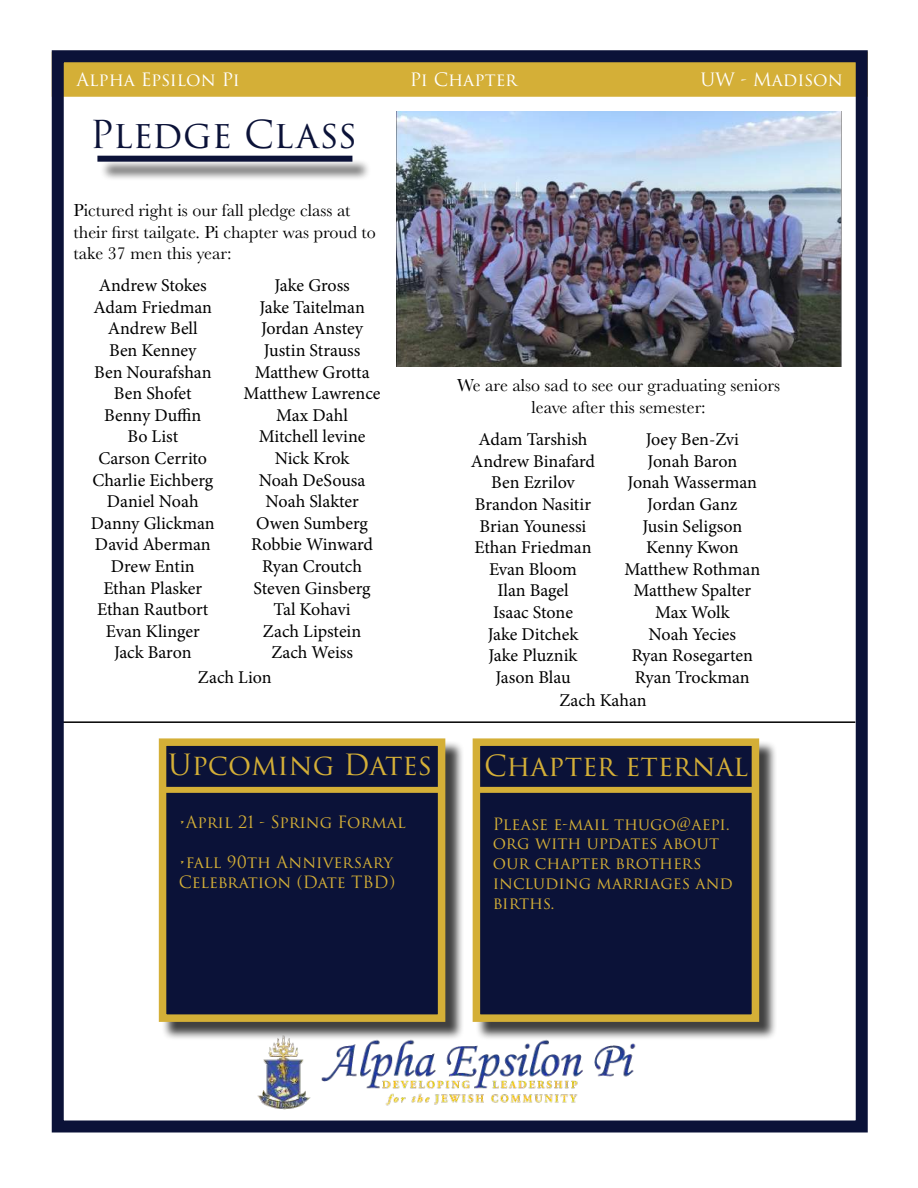
<style>
.page{position:relative;width:918px;height:1188px;background:#fff}
.page>*{position:absolute;margin:0;border:0;box-sizing:border-box;transform-origin:0 0}
.t1{font:37.5px "Trajan Pro 3";color:#0b1238}
.t2{font:28.5px "Trajan Pro 3";color:#d4af37}
.t3{font:18px/21.6px "Minion Pro";letter-spacing:-.005em;color:#000;text-align:center}
.t4{font:18px/21.6px "Baskerville";color:#000}
.t5{font:18px "Trajan Pro 3";color:#fff}
.t6{font:16.5px/19.8px "Trajan Pro 3";color:#d4af37}
</style>
<div class="page">
<hr style="left:54px;top:721px;width:801px;height:2px;background:#000">
<div style="left:52px;top:52px;width:816px;height:45px;background:#d4af37"></div>
<div style="left:52px;top:50px;width:816px;height:1082px;border:12px solid #0b1238"></div>
<div style="left:161px;top:741px;width:303px;height:300px;background:#000;opacity:.75"></div>
<div style="left:159px;top:738px;width:286px;height:284px;background:#0b1238;border:8px solid #d4af37"></div>
<div style="left:160px;top:787px;width:283px;height:6px;background:#d4af37"></div>
<img style="left:255px;top:1029px;width:381px;height:81px">
<div style="left:475px;top:741px;width:303px;height:300px;background:#000;opacity:.75"></div>
<div style="left:473px;top:738px;width:286px;height:284px;background:#0b1238;border:8px solid #d4af37"></div>
<div style="left:474px;top:787px;width:282px;height:6px;background:#d4af37"></div>
<div style="left:100px;top:158px;width:271px;height:22px;background:#000;opacity:.75"></div>
<div style="left:97px;top:156px;width:255px;height:6px;background:#0b1238"></div>
<img style="left:396px;top:112px;width:445px;height:255px">
<p class="t5" style="left:76px;top:67px;width:165px">Alpha Epsilon Pi</p>
<p class="t5" style="left:410px;top:67px;width:109px">Pi Chapter</p>
<p class="t5" style="left:700px;top:67px;width:144px">UW - Madison</p>
<h1 class="t1" style="left:90px;top:109px;width:268px">Pledge Class</h1>
<p class="t4" style="left:74px;top:200px;width:304px">Pictured right is our fall pledge class at their first tailgate. Pi chapter was proud to take 37 men this year:</p>
<p class="t3" style="left:91px;top:275px;width:125px">Andrew Stokes<br>Adam Friedman<br>Andrew Bell<br>Ben Kenney<br>Ben Nourafshan<br>Ben Shofet<br>Benny Duffin<br>Bo List<br>Carson Cerrito<br>Charlie Eichberg<br>Daniel Noah<br>Danny Glickman<br>David Aberman<br>Drew Entin<br>Ethan Plasker<br>Ethan Rautbort<br>Evan Klinger<br>Jack Baron</p>
<p class="t3" style="left:244px;top:275px;width:138px">Jake Gross<br>Jake Taitelman<br>Jordan Anstey<br>Justin Strauss<br>Matthew Grotta<br>Matthew Lawrence<br>Max Dahl<br>Mitchell levine<br>Nick Krok<br>Noah DeSousa<br>Noah Slakter<br>Owen Sumberg<br>Robbie Winward<br>Ryan Croutch<br>Steven Ginsberg<br>Tal Kohavi<br>Zach Lipstein<br>Zach Weiss</p>
<p class="t3" style="left:198px;top:666px;width:75px">Zach Lion</p>
<h2 class="t2" style="left:168px;top:745px;width:265px">Upcoming Dates</h2>
<p class="t6" style="left:179px;top:813px;width:228px">•April 21 - Spring Formal</p>
<p class="t6" style="left:179px;top:853px;width:218px">•fall 90th Anniversary<br>Celebration (Date TBD)</p>
<p class="t4" style="left:457px;top:375px;width:324px;text-align:center">We are also sad to see our graduating seniors leave after this semester:</p>
<p class="t3" style="left:471px;top:429px;width:126px">Adam Tarshish<br>Andrew Binafard<br>Ben Ezrilov<br>Brandon Nasitir<br>Brian Younessi<br>Ethan Friedman<br>Evan Bloom<br>Ilan Bagel<br>Isaac Stone<br>Jake Ditchek<br>Jake Pluznik<br>Jason Blau</p>
<p class="t3" style="left:625px;top:429px;width:137px">Joey Ben-Zvi<br>Jonah Baron<br>Jonah Wasserman<br>Jordan Ganz<br>Jusin Seligson<br>Kenny Kwon<br>Matthew Rothman<br>Matthew Spalter<br>Max Wolk<br>Noah Yecies<br>Ryan Rosegarten<br>Ryan Trockman</p>
<p class="t3" style="left:559px;top:690px;width:89px">Zach Kahan</p>
<h2 class="t2" style="left:484px;top:746px;width:266px">Chapter eternal</h2>
<p class="t6" style="left:493px;top:814px;width:242px">Please e-mail thugo@aepi. org with updates about our chapter brothers including marriages and births.</p>
</div>
